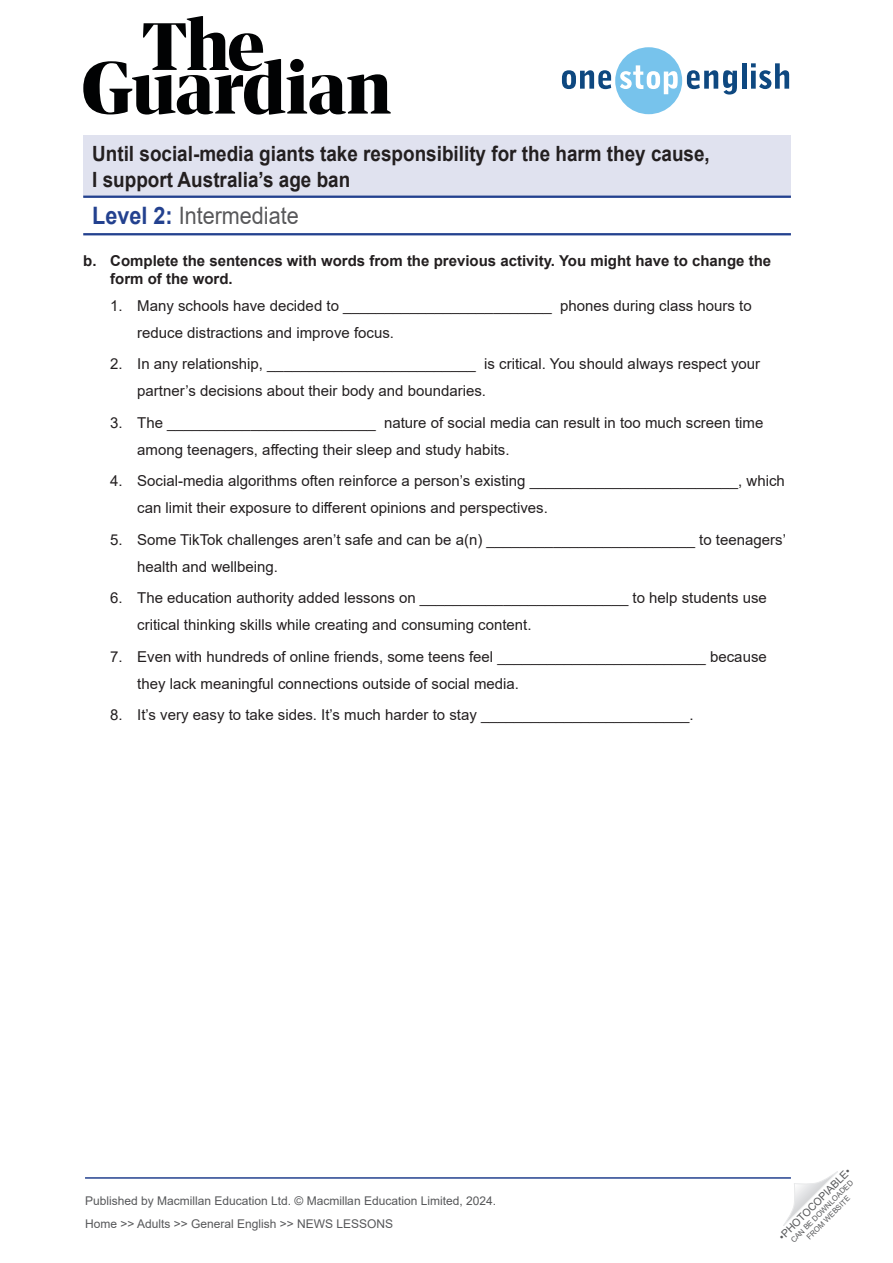
<style>
.page{position:relative;width:893px;height:1263px;background:#fff}
.page>*{position:absolute;margin:0;border:0;box-sizing:border-box;transform-origin:0 0}
.t1{font:24px "Arial";color:#58585a;scale:.9 1}
.t2{font:700 21px/25.2px "Arial";color:#231f20;scale:.9 1}
.t3{font:15px/27px "Arial";color:#231f20}
.t4{font:700 15px/18px "Arial";color:#231f20}
.t5{font:12px/23px "Arial";color:#57585a}
.t6{font:10.5px "Arial";color:#57585a}
.t7{font:7.5px/9px "Arial";color:#57585a;text-align:center}
.s1{font-weight:700;color:#23418f}
</style>
<div class="page">
<svg style="left:783px;top:1171px;width:55px;height:55px"></svg>
<svg style="left:83px;top:16px;width:308px;height:99px"></svg>
<svg style="left:562px;top:47px;width:175px;height:67px"></svg>
<hr style="left:742px;top:63px;width:4px;height:26px;background:#0e4880">
<svg style="left:751px;top:63px;width:38px;height:26px"></svg>
<hr style="left:85px;top:1177px;width:706px;height:2px;background:#23418f">
<hr style="left:83px;top:233px;width:708px;height:2px;background:#23418f">
<div style="left:83px;top:136px;width:708px;height:61px;background:#e0e2ef"></div>
<hr style="left:83px;top:196px;width:708px;height:2px;background:#23418f">
<h2 class="t2" style="left:92px;top:142px;width:688px">Until social-media giants take responsibility for the harm they cause,<br>I support Australia’s age ban</h2>
<h1 class="t1" style="left:92px;top:199px;width:231px"><span class="s1">Level 2:</span> Intermediate</h1>
<p class="t4" style="left:110px;top:252px;width:662px;text-indent:-27px">b. Complete the sentences with words from the previous activity. You might have to change the form of the word.</p>
<p class="t3" style="left:137px;top:292px;width:616px;text-indent:-27px">1. Many schools have decided to _________________________ phones during class hours to reduce distractions and improve focus.</p>
<p class="t3" style="left:137px;top:350px;width:624px;text-indent:-27px">2. In any relationship, _________________________ is critical. You should always respect your partner’s decisions about their body and boundaries.</p>
<p class="t3" style="left:137px;top:409px;width:628px;text-indent:-27px">3. The _________________________ nature of social media can result in too much screen time among teenagers, affecting their sleep and study habits.</p>
<p class="t3" style="left:137px;top:467px;width:649px;text-indent:-27px">4. Social-media algorithms often reinforce a person’s existing _________________________, which can limit their exposure to different opinions and perspectives.</p>
<p class="t3" style="left:137px;top:526px;width:650px;text-indent:-27px">5. Some TikTok challenges aren’t safe and can be a(n) _________________________ to teenagers’ health and wellbeing.</p>
<p class="t3" style="left:137px;top:584px;width:631px;text-indent:-27px">6. The education authority added lessons on _________________________ to help students use critical thinking skills while creating and consuming content.</p>
<p class="t3" style="left:137px;top:643px;width:631px;text-indent:-27px">7. Even with hundreds of online friends, some teens feel _________________________ because they lack meaningful connections outside of social media.</p>
<p class="t3" style="left:110px;top:701px;width:585px">8. It’s very easy to take sides. It’s much harder to stay _________________________.</p>
<p class="t5" style="left:85px;top:1189px;width:413px">Published by Macmillan Education Ltd. © Macmillan Education Limited, 2024.<br>Home &gt;&gt; Adults &gt;&gt; General English &gt;&gt; NEWS LESSONS</p>
<p class="t6" style="left:775px;top:1233px;width:99px;rotate:-45deg">•PHOTOCOPIABLE•</p>
<p class="t7" style="left:789px;top:1238px;width:86px;rotate:-45deg">CAN BE DOWNLOADED<br>FROM WEBSITE</p>
</div>
